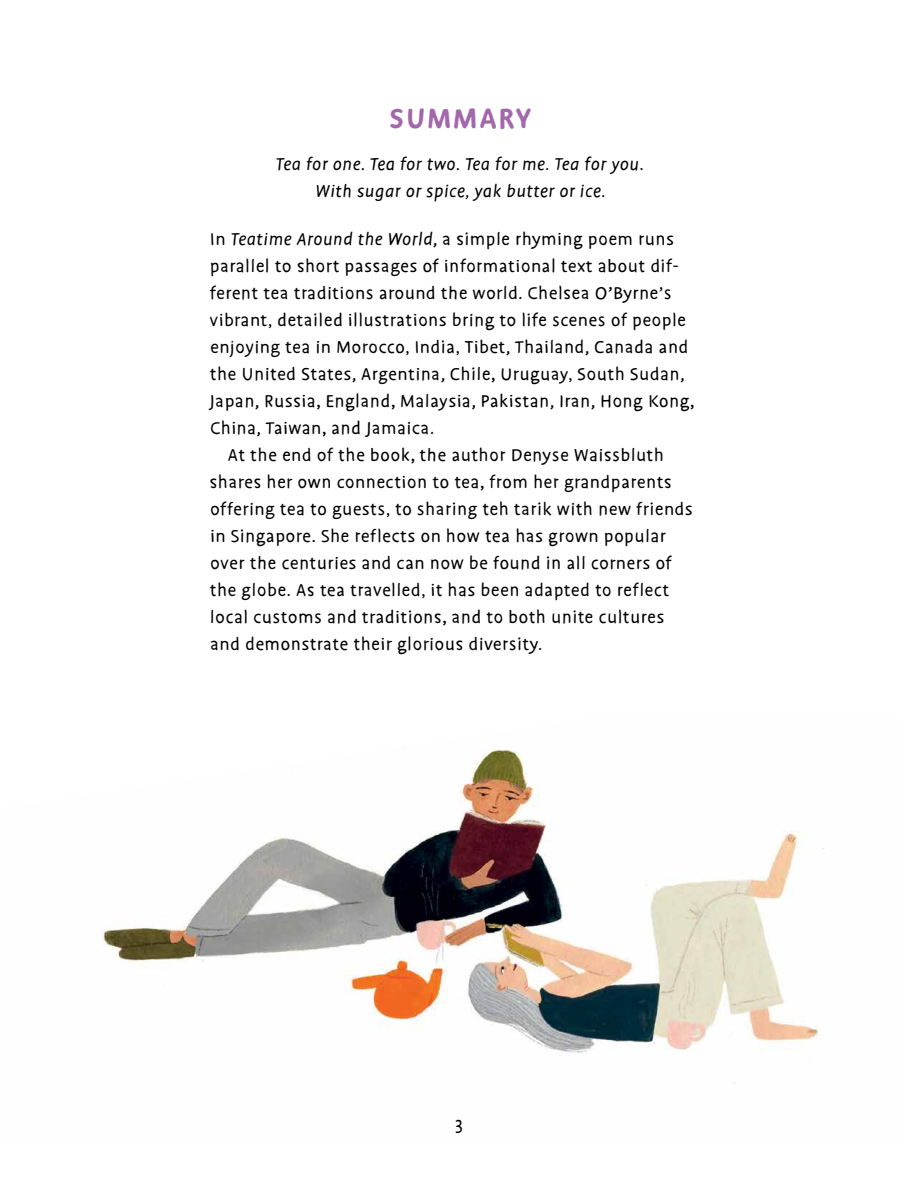
<style>
.page{position:relative;width:918px;height:1188px;background:#fff}
.page>*{position:absolute;margin:0;border:0;box-sizing:border-box;transform-origin:0 0}
.t1{font:700 31.5px "Duper";letter-spacing:.08em;color:#a368ab}
.t2{font:19.5px "Duper";letter-spacing:.05em;color:#000}
.t3{font:italic 19.5px/27px "Duper";letter-spacing:.05em;color:#000;text-align:center}
.s1{font-style:italic}
</style>
<div class="page">
<img style="left:102px;top:749px;width:722px;height:304px">
<h1 class="t1" style="left:390px;top:100px;width:143px">SUMMARY</h1>
<p class="t3" style="left:276px;top:151px;width:369px">Tea for one. Tea for two. Tea for me. Tea for you.<br>With sugar or spice, yak butter or ice.</p>
<p class="t2" style="left:210px;top:229px;width:465px">In <span class="s1">Teatime Around the World</span>, a simple rhyming poem runs</p>
<p class="t2" style="left:210px;top:256px;width:470px">parallel to short passages of informational text about dif-</p>
<p class="t2" style="left:210px;top:283px;width:463px">ferent tea traditions around the world. Chelsea O’Byrne’s</p>
<p class="t2" style="left:210px;top:310px;width:478px">vibrant, detailed illustrations bring to life scenes of people</p>
<p class="t2" style="left:210px;top:337px;width:479px">enjoying tea in Morocco, India, Tibet, Thailand, Canada and</p>
<p class="t2" style="left:210px;top:364px;width:476px">the United States, Argentina, Chile, Uruguay, South Sudan,</p>
<p class="t2" style="left:210px;top:391px;width:486px">Japan, Russia, England, Malaysia, Pakistan, Iran, Hong Kong,</p>
<p class="t2" style="left:210px;top:418px;width:225px">China, Taiwan, and Jamaica.</p>
<p class="t2" style="left:228px;top:445px;width:437px">At the end of the book, the author Denyse Waissbluth</p>
<p class="t2" style="left:210px;top:472px;width:463px">shares her own connection to tea, from her grandparents</p>
<p class="t2" style="left:210px;top:499px;width:484px">offering tea to guests, to sharing teh tarik with new friends</p>
<p class="t2" style="left:210px;top:526px;width:457px">in Singapore. She reflects on how tea has grown popular</p>
<p class="t2" style="left:210px;top:553px;width:463px">over the centuries and can now be found in all corners of</p>
<p class="t2" style="left:210px;top:580px;width:461px">the globe. As tea travelled, it has been adapted to reflect</p>
<p class="t2" style="left:210px;top:607px;width:455px">local customs and traditions, and to both unite cultures</p>
<p class="t2" style="left:210px;top:634px;width:333px">and demonstrate their glorious diversity.</p>
<p class="t2" style="left:455px;top:1113px;width:9px">3</p>
</div>
